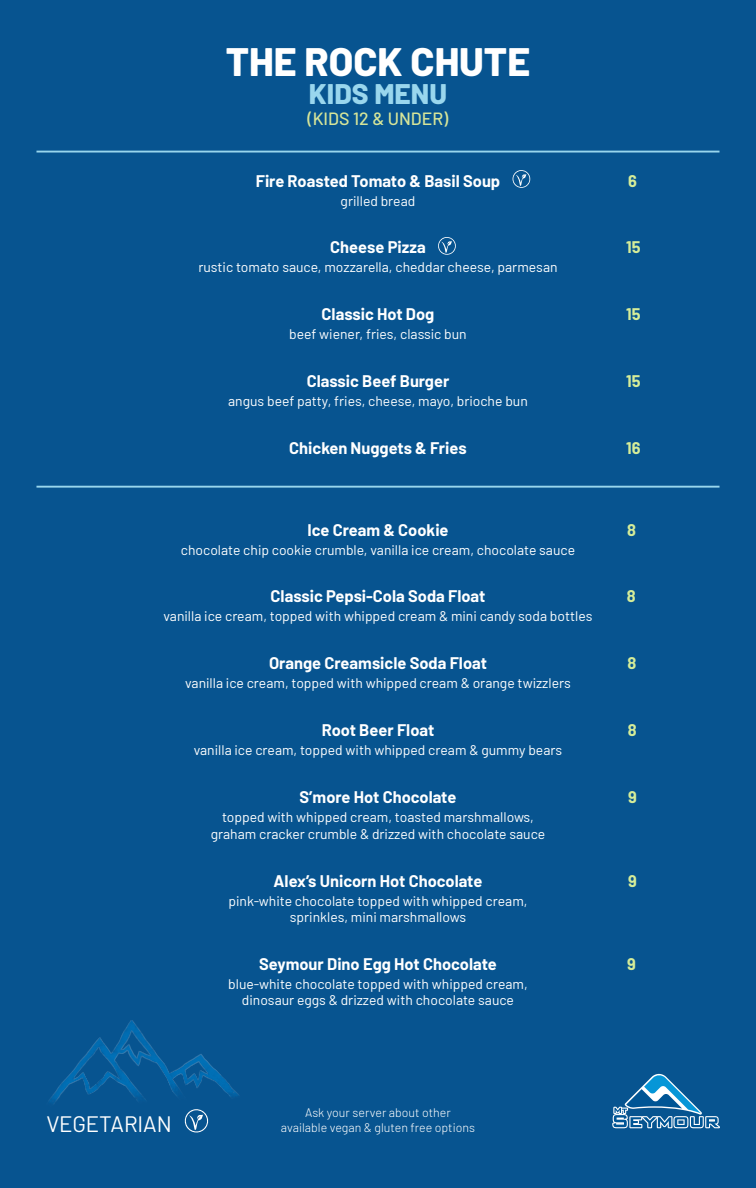
<style>
.page{position:relative;width:756px;height:1188px;background:#075490}
.page>*{position:absolute;margin:0;border:0;box-sizing:border-box;transform-origin:0 0}
.t1{font:800 39.65px "Barlow";color:#fff}
.t2{font:800 28.35px "Barlow";color:#99d6ed}
.t3{font:22.3px "Barlow";letter-spacing:-.005em;color:#fff}
.t4{font:500 17.7px "Barlow";color:#d6e599}
.t5{font:700 16.45px "Barlow";color:#fff}
.t6{font:700 16.45px "Barlow";color:#d6ed99}
.t7{font:13.9px "Barlow";color:#fff}
.t8{font:300 12.4px "Barlow";color:#fff}
</style>
<div class="page">
<svg style="left:612px;top:1074px;width:108px;height:54px"></svg>
<hr style="left:36px;top:486px;width:684px;height:2px;background:#99d6ed">
<hr style="left:36px;top:151px;width:684px;height:2px;background:#99d6ed">
<svg style="left:185px;top:1109px;width:23px;height:24px"></svg>
<img style="left:49px;top:1020px;width:190px;height:84px">
<svg style="left:438px;top:237px;width:18px;height:18px"></svg>
<svg style="left:513px;top:170px;width:17px;height:18px"></svg>
<p class="t1" style="left:226px;top:37px;width:306px">THE ROCK CHUTE</p>
<p class="t2" style="left:309px;top:76px;width:140px">KIDS MENU</p>
<p class="t4" style="left:308px;top:108px;width:142px">(KIDS 12 &amp; UNDER)</p>
<p class="t5" style="left:256px;top:170px;width:246px">Fire Roasted Tomato &amp; Basil Soup</p>
<p class="t7" style="left:341px;top:192px;width:76px">grilled bread</p>
<p class="t6" style="left:628px;top:170px;width:10px">6</p>
<p class="t5" style="left:330px;top:237px;width:97px">Cheese Pizza</p>
<p class="t7" style="left:198px;top:259px;width:361px">rustic tomato sauce, mozzarella, cheddar cheese, parmesan</p>
<p class="t6" style="left:626px;top:237px;width:16px">15</p>
<p class="t5" style="left:322px;top:304px;width:114px">Classic Hot Dog</p>
<p class="t7" style="left:289px;top:326px;width:179px">beef wiener, fries, classic bun</p>
<p class="t6" style="left:626px;top:304px;width:16px">15</p>
<p class="t5" style="left:307px;top:371px;width:144px">Classic Beef Burger</p>
<p class="t7" style="left:228px;top:393px;width:301px">angus beef patty, fries, cheese, mayo, brioche bun</p>
<p class="t6" style="left:626px;top:371px;width:16px">15</p>
<p class="t5" style="left:289px;top:438px;width:179px">Chicken Nuggets &amp; Fries</p>
<p class="t6" style="left:626px;top:438px;width:16px">16</p>
<p class="t5" style="left:307px;top:519px;width:143px">Ice Cream &amp; Cookie</p>
<p class="t7" style="left:181px;top:541px;width:396px">chocolate chip cookie crumble, vanilla ice cream, chocolate sauce</p>
<p class="t6" style="left:627px;top:519px;width:10px">8</p>
<p class="t5" style="left:271px;top:586px;width:216px">Classic Pepsi-Cola Soda Float</p>
<p class="t7" style="left:163px;top:608px;width:431px">vanilla ice cream, topped with whipped cream &amp; mini candy soda bottles</p>
<p class="t6" style="left:627px;top:586px;width:10px">8</p>
<p class="t5" style="left:269px;top:653px;width:219px">Orange Creamsicle Soda Float</p>
<p class="t7" style="left:185px;top:675px;width:387px">vanilla ice cream, topped with whipped cream &amp; orange twizzlers</p>
<p class="t6" style="left:628px;top:653px;width:10px">8</p>
<p class="t5" style="left:322px;top:720px;width:114px">Root Beer Float</p>
<p class="t7" style="left:194px;top:742px;width:370px">vanilla ice cream, topped with whipped cream &amp; gummy bears</p>
<p class="t6" style="left:628px;top:720px;width:10px">8</p>
<p class="t5" style="left:300px;top:787px;width:158px">S’more Hot Chocolate</p>
<p class="t7" style="left:222px;top:809px;width:313px">topped with whipped cream, toasted marshmallows,</p>
<p class="t7" style="left:211px;top:825px;width:336px">graham cracker crumble &amp; drizzed with chocolate sauce</p>
<p class="t6" style="left:628px;top:787px;width:10px">9</p>
<p class="t5" style="left:274px;top:870px;width:210px">Alex’s Unicorn Hot Chocolate</p>
<p class="t7" style="left:228px;top:892px;width:301px">pink-white chocolate topped with whipped cream,</p>
<p class="t7" style="left:290px;top:908px;width:178px">sprinkles, mini marshmallows</p>
<p class="t6" style="left:628px;top:870px;width:10px">9</p>
<p class="t5" style="left:259px;top:954px;width:239px">Seymour Dino Egg Hot Chocolate</p>
<p class="t7" style="left:228px;top:975px;width:301px">blue-white chocolate topped with whipped cream,</p>
<p class="t7" style="left:242px;top:992px;width:274px">dinosaur eggs &amp; drizzed with chocolate sauce</p>
<p class="t6" style="left:627px;top:954px;width:10px">9</p>
<p class="t3" style="left:46px;top:1110px;width:127px">VEGETARIAN</p>
<p class="t8" style="left:305px;top:1104px;width:147px">Ask your server about other</p>
<p class="t8" style="left:281px;top:1119px;width:196px">available vegan &amp; gluten free options</p>
</div>
